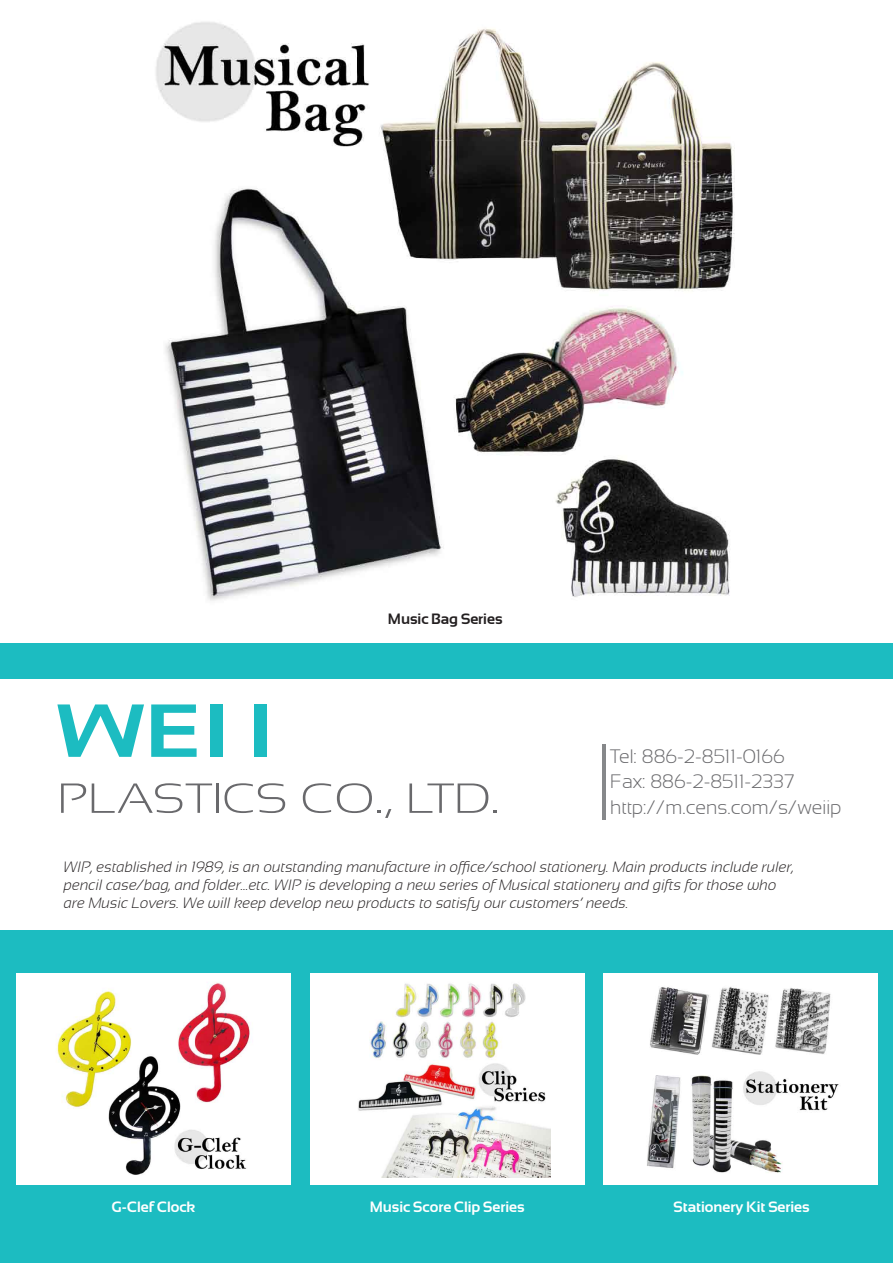
<style>
.page{position:relative;width:893px;height:1263px;background:#fff}
.page>*{position:absolute;margin:0;border:0;box-sizing:border-box;transform-origin:0 0}
.公司名大標{font:700 75px "Sansation";color:#1cbcc1;scale:1.3 1}
.公司名大標-2{font:300 42px "Sansation";color:#69696c;scale:1.2 1}
.t1{font:300 19.5px "Sansation";color:#69696c}
.副標內文{font:italic 300 15px "Sansation";color:#231f20}
.產品名{font:700 15px "Sansation";color:#fff}
.產品名-2{font:700 15px "Sansation";color:#231f20}
</style>
<div class="page">
<div style="left:0;top:643px;width:893px;height:620px;background:#1cbcc1"></div>
<div style="left:0;top:679px;width:893px;height:251px;background:#fff"></div>
<div style="left:17px;top:973px;width:274px;height:212px;background:#fff"></div>
<div style="left:310px;top:973px;width:274px;height:212px;background:#fff"></div>
<div style="left:604px;top:973px;width:274px;height:212px;background:#fff"></div>
<hr style="left:602px;top:744px;width:3px;height:76px;background:#86888a">
<img style="left:156px;top:22px;width:579px;height:579px">
<img style="left:358px;top:983px;width:193px;height:194px">
<img style="left:647px;top:987px;width:192px;height:186px">
<img style="left:56px;top:982px;width:194px;height:193px">
<p class="產品名-2" style="left:388px;top:610px;width:116px">Music Bag Series</p>
<p class="公司名大標" style="left:57px;top:689px;width:157px">Wei I</p>
<p class="公司名大標-2" style="left:57px;top:775px;width:370px">Plastics Co., Ltd.</p>
<p class="t1" style="left:610px;top:745px;width:176px">Tel: 886-2-8511-0166</p>
<p class="t1" style="left:610px;top:771px;width:186px">Fax: 886-2-8511-2337</p>
<p class="t1" style="left:610px;top:796px;width:233px">http://m.cens.com/s/weiip</p>
<p class="副標內文" style="left:64px;top:858px;width:732px">WIP, established in 1989, is an outstanding manufacture in office/school stationery. Main products include ruler,</p>
<p class="副標內文" style="left:64px;top:876px;width:714px">pencil case/bag, and folder…etc. WIP is developing a new series of Musical stationery and gifts for those who</p>
<p class="副標內文" style="left:64px;top:894px;width:566px">are Music Lovers. We will keep develop new products to satisfy our customers’ needs.</p>
<p class="產品名" style="left:112px;top:1199px;width:85px">G-Clef Clock</p>
<p class="產品名" style="left:370px;top:1199px;width:156px">Music Score Clip Series</p>
<p class="產品名" style="left:673px;top:1199px;width:138px">Stationery Kit Series</p>
</div>
